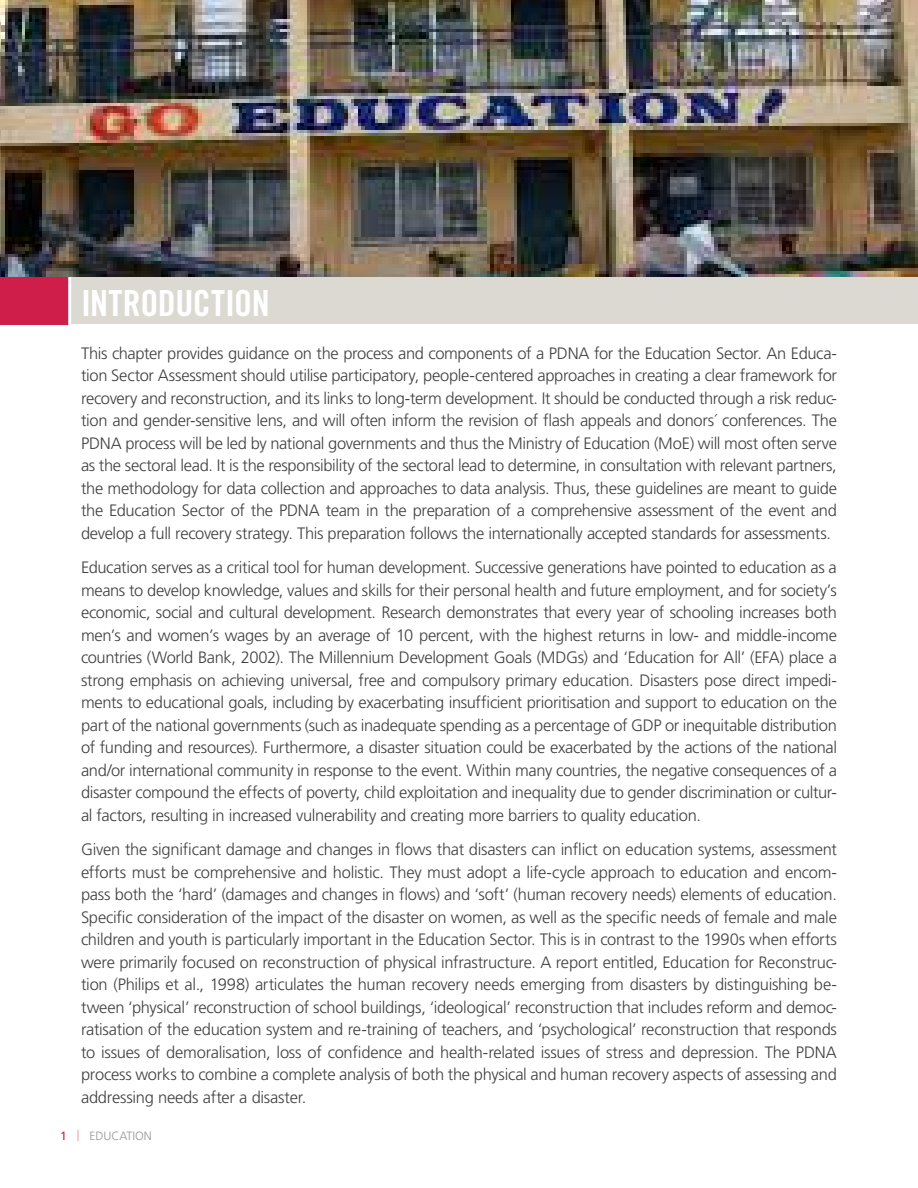
<style>
.page{position:relative;width:918px;height:1188px;background:#fff}
.page>*{position:absolute;margin:0;border:0;box-sizing:border-box;transform-origin:0 0}
.t1{font:36px "Trade Gothic LT Std Bd Cn 20";letter-spacing:-.015em;color:#fff}
.t2{font:300 16.5px/22.5px "Frutiger";letter-spacing:-.02em;color:#414042;text-align:justify}
.t3{font:300 12px "Frutiger";color:#939598}
.s1{font-weight:400;color:#cf1e49}
.s2{font-size:15px;color:#e3918e}
</style>
<div class="page">
<img style="left:0;top:0;width:918px;height:277px">
<div style="left:70px;top:277px;width:848px;height:47px;background:#dcd8d2"></div>
<div style="left:0;top:277px;width:70px;height:48px;background:#cf1e49"></div>
<hr style="left:68px;top:277px;width:3px;height:48px;background:#fff">
<h1 class="t1" style="left:81px;top:281px;width:190px">INTRODUCTION</h1>
<p class="t2" style="left:81px;top:342px;width:758px">This chapter provides guidance on the process and components of a PDNA for the Education Sector. An Educa&shy;tion Sector Assessment should utilise participatory, people-centered approaches in creating a clear framework for recovery and reconstruction, and its links to long-term development. It should be conducted through a risk reduc&shy;tion and gender-sensitive lens, and will often inform the revision of flash appeals and donors´ conferences. The PDNA process will be led by national governments and thus the Ministry of Education (MoE) will most often serve as the sectoral lead. It is the responsibility of the sectoral lead to determine, in consultation with relevant partners, the methodology for data collection and approaches to data analysis. Thus, these guidelines are meant to guide the Education Sector of the PDNA team in the preparation of a comprehensive assessment of the event and develop a full recovery strategy. This preparation follows the internationally accepted standards for assessments.</p>
<p class="t2" style="left:81px;top:556px;width:758px">Education serves as a critical tool for human development. Successive generations have pointed to education as a means to develop knowledge, values and skills for their personal health and future employment, and for society’s economic, social and cultural development. Research demonstrates that every year of schooling increases both men’s and women’s wages by an average of 10 percent, with the highest returns in low- and middle-income countries (World Bank, 2002). The Millennium Development Goals (MDGs) and ‘Education for All’ (EFA) place a strong emphasis on achieving universal, free and compulsory primary education. Disasters pose direct impedi&shy;ments to educational goals, including by exacerbating insufficient prioritisation and support to education on the part of the national governments (such as inadequate spending as a percentage of GDP or inequitable distribution of funding and resources). Furthermore, a disaster situation could be exacerbated by the actions of the national and/or international community in response to the event. Within many countries, the negative consequences of a disaster compound the effects of poverty, child exploitation and inequality due to gender discrimination or cultur&shy;al factors, resulting in increased vulnerability and creating more barriers to quality education.</p>
<p class="t2" style="left:81px;top:838px;width:758px">Given the significant damage and changes in flows that disasters can inflict on education systems, assessment efforts must be comprehensive and holistic. They must adopt a life-cycle approach to education and encom&shy;pass both the ‘hard’ (damages and changes in flows) and ‘soft’ (human recovery needs) elements of education.<br>Specific consideration of the impact of the disaster on women, as well as the specific needs of female and male children and youth is particularly important in the Education Sector. This is in contrast to the 1990s when efforts were primarily focused on reconstruction of physical infrastructure. A report entitled, Education for Reconstruc&shy;tion (Philips et al., 1998) articulates the human recovery needs emerging from disasters by distinguishing be&shy;tween ‘physical’ reconstruction of school buildings, ‘ideological’ reconstruction that includes reform and democ&shy;ratisation of the education system and re-training of teachers, and ‘psychological’ reconstruction that responds to issues of demoralisation, loss of confidence and health-related issues of stress and depression. The PDNA process works to combine a complete analysis of both the physical and human recovery aspects of assessing and addressing needs after a disaster.</p>
<p class="t3" style="left:60px;top:1129px;width:93px"><span class="s1">1</span> <span class="s2">|</span> EDUCATION</p>
</div>
